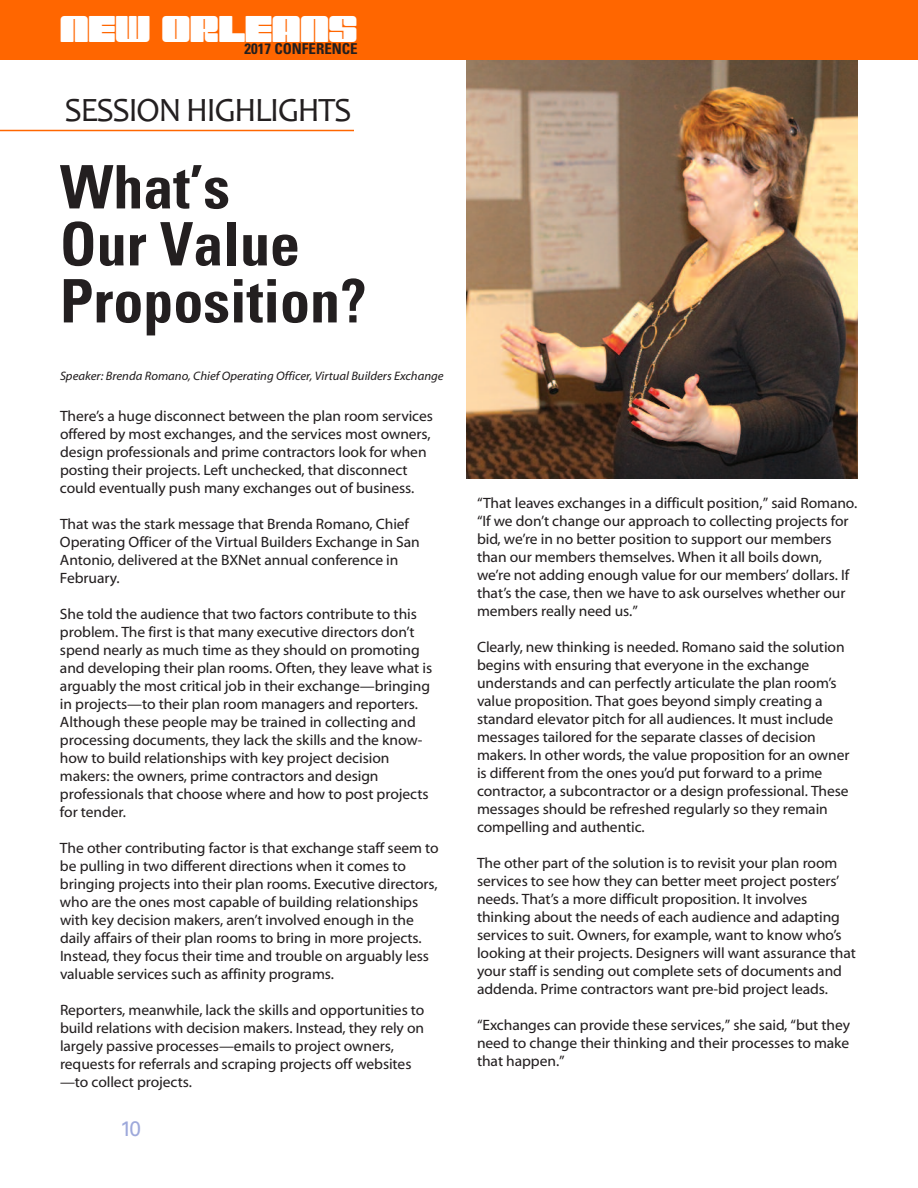
<style>
.page{position:relative;width:918px;height:1188px;background:#fff}
.page>*{position:absolute;margin:0;border:0;box-sizing:border-box;transform-origin:0 0}
.t1{font:700 condensed 60px/57px "Univers LT Std";color:#231f20}
.t2{font:condensed 43.35px "Muscle";color:#fff}
.t3{font:34.5px "Candara";letter-spacing:-.05em;color:#231f20}
.t4{font:21px "Univers LT Std";color:#9ea9db}
.t5{font:15px/18px "Myriad Web Pro";letter-spacing:-.005em;color:#231f20}
.t6{font:700 condensed 15px "Univers LT Std";color:#231f20}
.t7{font:italic 12.3px "Myriad Web Pro";color:#231f20}
</style>
<div class="page">
<img style="left:466px;top:60px;width:392px;height:418px">
<div style="left:0;top:0;width:918px;height:60px;background:#f60"></div>
<hr style="left:0;top:130px;width:354px;height:1px;background:#f60">
<h2 class="t2" style="left:60px;top:16px;width:299px">NEW ORLEANS</h2>
<p class="t6" style="left:244px;top:44px;width:115px">2017 CONFERENCE</p>
<h3 class="t3" style="left:65px;top:89px;width:289px">SESSION HIGHLIGHTS</h3>
<h1 class="t1" style="left:60px;top:164px;width:308px">What’s<br>Our Value<br>Proposition?</h1>
<p class="t7" style="left:60px;top:368px;width:385px">Speaker: Brenda Romano, Chief Operating Officer, Virtual Builders Exchange</p>
<p class="t5" style="left:60px;top:407px;width:375px">There’s a huge disconnect between the plan room services offered by most exchanges, and the services most owners, design professionals and prime contractors look for when posting their projects. Left unchecked, that disconnect could eventually push many exchanges out of business.</p>
<p class="t5" style="left:60px;top:515px;width:361px">That was the stark message that Brenda Romano, Chief Operating Officer of the Virtual Builders Exchange in San Antonio, delivered at the BXNet annual conference in February.</p>
<p class="t5" style="left:60px;top:605px;width:374px">She told the audience that two factors contribute to this problem. The first is that many executive directors don’t spend nearly as much time as they should on promoting and developing their plan rooms. Often, they leave what is arguably the most critical job in their exchange—bringing in projects—to their plan room managers and reporters.<br>Although these people may be trained in collecting and processing documents, they lack the skills and the know&shy;how to build relationships with key project decision makers: the owners, prime contractors and design professionals that choose where and how to post projects for tender.</p>
<p class="t5" style="left:60px;top:839px;width:380px">The other contributing factor is that exchange staff seem to be pulling in two different directions when it comes to bringing projects into their plan rooms. Executive directors, who are the ones most capable of building relationships with key decision makers, aren’t involved enough in the daily affairs of their plan rooms to bring in more projects.<br>Instead, they focus their time and trouble on arguably less valuable services such as affinity programs.</p>
<p class="t5" style="left:60px;top:1001px;width:366px">Reporters, meanwhile, lack the skills and opportunities to build relations with decision makers. Instead, they rely on largely passive processes—emails to project owners, requests for referrals and scraping projects off websites —to collect projects.</p>
<h3 class="t4" style="left:120px;top:1121px;width:23px">10</h3>
<p class="t5" style="left:477px;top:494px;width:382px">“That leaves exchanges in a difficult position,” said Romano. “If we don’t change our approach to collecting projects for bid, we’re in no better position to support our members than our members themselves. When it all boils down, we’re not adding enough value for our members’ dollars. If that’s the case, then we have to ask ourselves whether our members really need us.”</p>
<p class="t5" style="left:477px;top:638px;width:374px">Clearly, new thinking is needed. Romano said the solution begins with ensuring that everyone in the exchange understands and can perfectly articulate the plan room’s value proposition. That goes beyond simply creating a standard elevator pitch for all audiences. It must include messages tailored for the separate classes of decision makers. In other words, the value proposition for an owner is different from the ones you’d put forward to a prime contractor, a subcontractor or a design professional. These messages should be refreshed regularly so they remain compelling and authentic.</p>
<p class="t5" style="left:477px;top:854px;width:381px">The other part of the solution is to revisit your plan room services to see how they can better meet project posters’ needs. That’s a more difficult proposition. It involves thinking about the needs of each audience and adapting services to suit. Owners, for example, want to know who’s looking at their projects. Designers will want assurance that your staff is sending out complete sets of documents and addenda. Prime contractors want pre-bid project leads.</p>
<p class="t5" style="left:477px;top:1016px;width:375px;text-align:justify">“Exchanges can provide these services,” she said, “but they need to change their thinking and their processes to make that happen.”</p>
</div>
